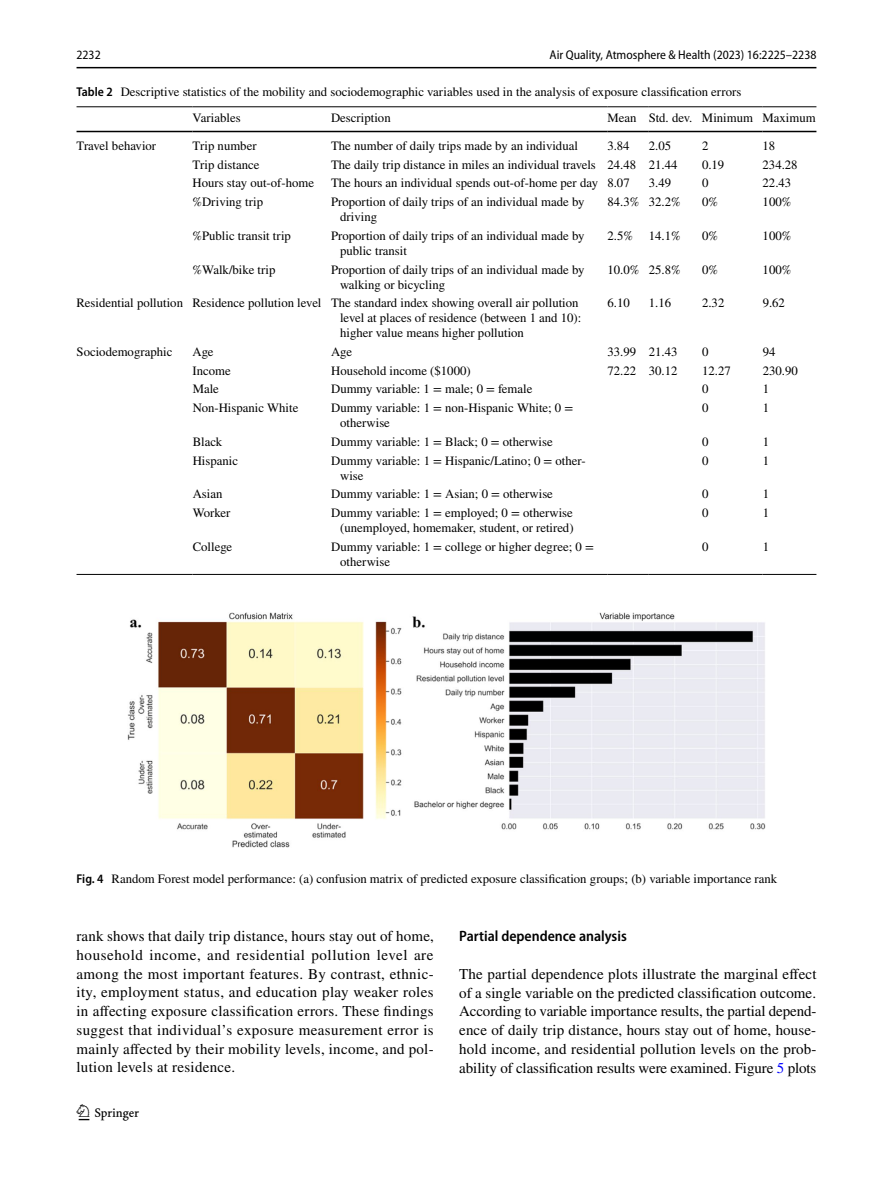
<style>
.page{position:relative;width:893px;height:1187px;background:#fff}
.page>*{position:absolute;margin:0;border:0;box-sizing:border-box;transform-origin:0 0}
.t1{font:22.5px "Springnew Regular 2";color:#000}
.t2{font:15px/18.8px "STIX";letter-spacing:-.005em;color:#000;text-align:justify}
.t3{font:600 semi-condensed 15px "Myriad Pro";color:#000}
.t4{font:12.75px/15px "STIX";color:#000}
.t5{font:semi-condensed 12.75px "Myriad Pro";color:#000}
.s1{font-family:"Myriad Pro";font-weight:600;font-stretch:semi-condensed}
.s2{color:#00f}
</style>
<div class="page">
<hr style="left:77px;top:67px;width:739px;height:1px;background:#000">
<hr style="left:77px;top:106px;width:116px;height:1px;background:#000">
<hr style="left:77px;top:131px;width:116px;height:1px;background:#000">
<hr style="left:193px;top:106px;width:138px;height:1px;background:#000">
<hr style="left:193px;top:131px;width:138px;height:1px;background:#000">
<hr style="left:331px;top:106px;width:276px;height:1px;background:#000">
<hr style="left:331px;top:131px;width:276px;height:1px;background:#000">
<hr style="left:607px;top:106px;width:42px;height:1px;background:#000">
<hr style="left:607px;top:131px;width:42px;height:1px;background:#000">
<hr style="left:649px;top:106px;width:53px;height:1px;background:#000">
<hr style="left:649px;top:131px;width:53px;height:1px;background:#000">
<hr style="left:702px;top:106px;width:60px;height:1px;background:#000">
<hr style="left:702px;top:131px;width:60px;height:1px;background:#000">
<hr style="left:762px;top:106px;width:54px;height:1px;background:#000">
<hr style="left:762px;top:131px;width:54px;height:1px;background:#000">
<hr style="left:77px;top:574px;width:116px;height:1px;background:#000">
<hr style="left:193px;top:574px;width:138px;height:1px;background:#000">
<hr style="left:331px;top:574px;width:276px;height:1px;background:#000">
<hr style="left:607px;top:574px;width:42px;height:1px;background:#000">
<hr style="left:649px;top:574px;width:53px;height:1px;background:#000">
<hr style="left:702px;top:574px;width:60px;height:1px;background:#000">
<hr style="left:762px;top:574px;width:54px;height:1px;background:#000">
<img style="left:127px;top:612px;width:638px;height:235px">
<p class="t5" style="left:77px;top:48px;width:26px">2232</p>
<p class="t5" style="left:550px;top:48px;width:268px">Air Quality, Atmosphere &amp; Health (2023) 16:2225–2238</p>
<p class="t4" style="left:193px;top:80px;width:550px;line-height:25.5px;text-indent:-116px"><span class="s1">Table 2</span> Descriptive statistics of the mobility and sociodemographic variables used in the analysis of exposure classification errors<br>Variables</p>
<p class="t4" style="left:331px;top:111px;width:61px">Description</p>
<p class="t4" style="left:607px;top:111px;width:210px">Mean Std. dev. Minimum Maximum</p>
<p class="t4" style="left:77px;top:139px;width:81px">Travel behavior</p>
<p class="t4" style="left:193px;top:139px;width:66px">Trip number</p>
<p class="t4" style="left:331px;top:139px;width:248px">The number of daily trips made by an individual</p>
<p class="t4" style="left:607px;top:139px;width:24px">3.84</p>
<p class="t4" style="left:649px;top:139px;width:24px">2.05</p>
<p class="t4" style="left:702px;top:139px;width:8px">2</p>
<p class="t4" style="left:763px;top:139px;width:14px">18</p>
<p class="t4" style="left:193px;top:158px;width:68px">Trip distance</p>
<p class="t4" style="left:331px;top:158px;width:348px">The daily trip distance in miles an individual travels 24.48 21.44</p>
<p class="t4" style="left:702px;top:158px;width:24px">0.19</p>
<p class="t4" style="left:763px;top:158px;width:37px">234.28</p>
<p class="t4" style="left:193px;top:176px;width:123px">Hours stay out-of-home</p>
<p class="t4" style="left:331px;top:176px;width:300px">The hours an individual spends out-of-home per day 8.07</p>
<p class="t4" style="left:649px;top:176px;width:24px">3.49</p>
<p class="t4" style="left:702px;top:176px;width:8px">0</p>
<p class="t4" style="left:763px;top:176px;width:30px">22.43</p>
<p class="t4" style="left:193px;top:195px;width:72px">%Driving trip</p>
<p class="t4" style="left:340px;top:195px;width:246px;text-indent:-9px">Proportion of daily trips of an individual made by driving</p>
<p class="t4" style="left:607px;top:195px;width:75px">84.3% 32.2%</p>
<p class="t4" style="left:702px;top:195px;width:17px">0%</p>
<p class="t4" style="left:763px;top:195px;width:30px">100%</p>
<p class="t4" style="left:193px;top:229px;width:100px">%Public transit trip</p>
<p class="t4" style="left:340px;top:229px;width:246px;text-indent:-9px">Proportion of daily trips of an individual made by public transit</p>
<p class="t4" style="left:607px;top:229px;width:27px">2.5%</p>
<p class="t4" style="left:649px;top:229px;width:33px">14.1%</p>
<p class="t4" style="left:702px;top:229px;width:17px">0%</p>
<p class="t4" style="left:763px;top:229px;width:30px">100%</p>
<p class="t4" style="left:193px;top:262px;width:84px">%Walk/bike trip</p>
<p class="t4" style="left:340px;top:262px;width:246px;text-indent:-9px">Proportion of daily trips of an individual made by walking or bicycling</p>
<p class="t4" style="left:607px;top:262px;width:75px">10.0% 25.8%</p>
<p class="t4" style="left:702px;top:262px;width:17px">0%</p>
<p class="t4" style="left:763px;top:262px;width:30px">100%</p>
<p class="t4" style="left:340px;top:296px;width:243px;text-indent:-263px">Residential pollution Residence pollution level The standard index showing overall air pollution level at places of residence (between 1 and 10): higher value means higher pollution</p>
<p class="t4" style="left:607px;top:296px;width:24px">6.10</p>
<p class="t4" style="left:649px;top:296px;width:24px">1.16</p>
<p class="t4" style="left:702px;top:296px;width:24px">2.32</p>
<p class="t4" style="left:763px;top:296px;width:24px">9.62</p>
<p class="t4" style="left:77px;top:345px;width:97px">Sociodemographic</p>
<p class="t4" style="left:193px;top:345px;width:22px">Age</p>
<p class="t4" style="left:331px;top:345px;width:22px">Age</p>
<p class="t4" style="left:607px;top:345px;width:72px">33.99 21.43</p>
<p class="t4" style="left:702px;top:345px;width:8px">0</p>
<p class="t4" style="left:763px;top:345px;width:14px">94</p>
<p class="t4" style="left:193px;top:364px;width:40px">Income</p>
<p class="t4" style="left:331px;top:364px;width:141px">Household income ($1000)</p>
<p class="t4" style="left:607px;top:364px;width:72px">72.22 30.12</p>
<p class="t4" style="left:702px;top:364px;width:30px">12.27</p>
<p class="t4" style="left:763px;top:364px;width:37px">230.90</p>
<p class="t4" style="left:193px;top:382px;width:28px">Male</p>
<p class="t4" style="left:331px;top:382px;width:203px">Dummy variable: 1 = male; 0 = female</p>
<p class="t4" style="left:702px;top:382px;width:8px">0</p>
<p class="t4" style="left:763px;top:382px;width:8px">1</p>
<p class="t4" style="left:193px;top:401px;width:107px">Non-Hispanic White</p>
<p class="t4" style="left:340px;top:401px;width:235px;text-indent:-9px">Dummy variable: 1 = non-Hispanic White; 0 = otherwise</p>
<p class="t4" style="left:702px;top:401px;width:8px">0</p>
<p class="t4" style="left:763px;top:401px;width:8px">1</p>
<p class="t4" style="left:193px;top:435px;width:31px">Black</p>
<p class="t4" style="left:331px;top:435px;width:223px">Dummy variable: 1 = Black; 0 = otherwise</p>
<p class="t4" style="left:702px;top:435px;width:8px">0</p>
<p class="t4" style="left:763px;top:435px;width:8px">1</p>
<p class="t4" style="left:193px;top:453px;width:47px">Hispanic</p>
<p class="t4" style="left:340px;top:453px;width:247px;text-indent:-9px">Dummy variable: 1 = Hispanic/Latino; 0 = other&shy;wise</p>
<p class="t4" style="left:702px;top:453px;width:8px">0</p>
<p class="t4" style="left:763px;top:453px;width:8px">1</p>
<p class="t4" style="left:193px;top:487px;width:31px">Asian</p>
<p class="t4" style="left:331px;top:487px;width:223px">Dummy variable: 1 = Asian; 0 = otherwise</p>
<p class="t4" style="left:702px;top:487px;width:8px">0</p>
<p class="t4" style="left:763px;top:487px;width:8px">1</p>
<p class="t4" style="left:193px;top:506px;width:39px">Worker</p>
<p class="t4" style="left:331px;top:506px;width:244px;text-align:right">Dummy variable: 1 = employed; 0 = otherwise (unemployed, homemaker, student, or retired)</p>
<p class="t4" style="left:702px;top:506px;width:8px">0</p>
<p class="t4" style="left:763px;top:506px;width:8px">1</p>
<p class="t4" style="left:193px;top:540px;width:41px">College</p>
<p class="t4" style="left:340px;top:540px;width:255px;text-indent:-9px">Dummy variable: 1 = college or higher degree; 0 = otherwise</p>
<p class="t4" style="left:702px;top:540px;width:8px">0</p>
<p class="t4" style="left:763px;top:540px;width:8px">1</p>
<p class="t4" style="left:77px;top:871px;width:702px"><span class="s1">Fig. 4</span> Random Forest model performance: (a) confusion matrix of predicted exposure classification groups; (b) variable importance rank</p>
<p class="t2" style="left:77px;top:927px;width:359px">rank shows that daily trip distance, hours stay out of home, household income, and residential pollution level are among the most important features. By contrast, ethnic&shy;ity, employment status, and education play weaker roles in affecting exposure classification errors. These findings suggest that individual’s exposure measurement error is mainly affected by their mobility levels, income, and pol&shy;lution levels at residence.</p>
<p class="t3" style="left:459px;top:927px;width:169px">Partial dependence analysis</p>
<p class="t2" style="left:459px;top:965px;width:359px">The partial dependence plots illustrate the marginal effect of a single variable on the predicted classification outcome.<br>According to variable importance results, the partial depend&shy;ence of daily trip distance, hours stay out of home, house&shy;hold income, and residential pollution levels on the prob&shy;ability of classification results were examined. Figure <span class="s2">5</span> plots</p>
<h1 class="t1" style="left:79px;top:1104px;width:62px">1 3</h1>
</div>
